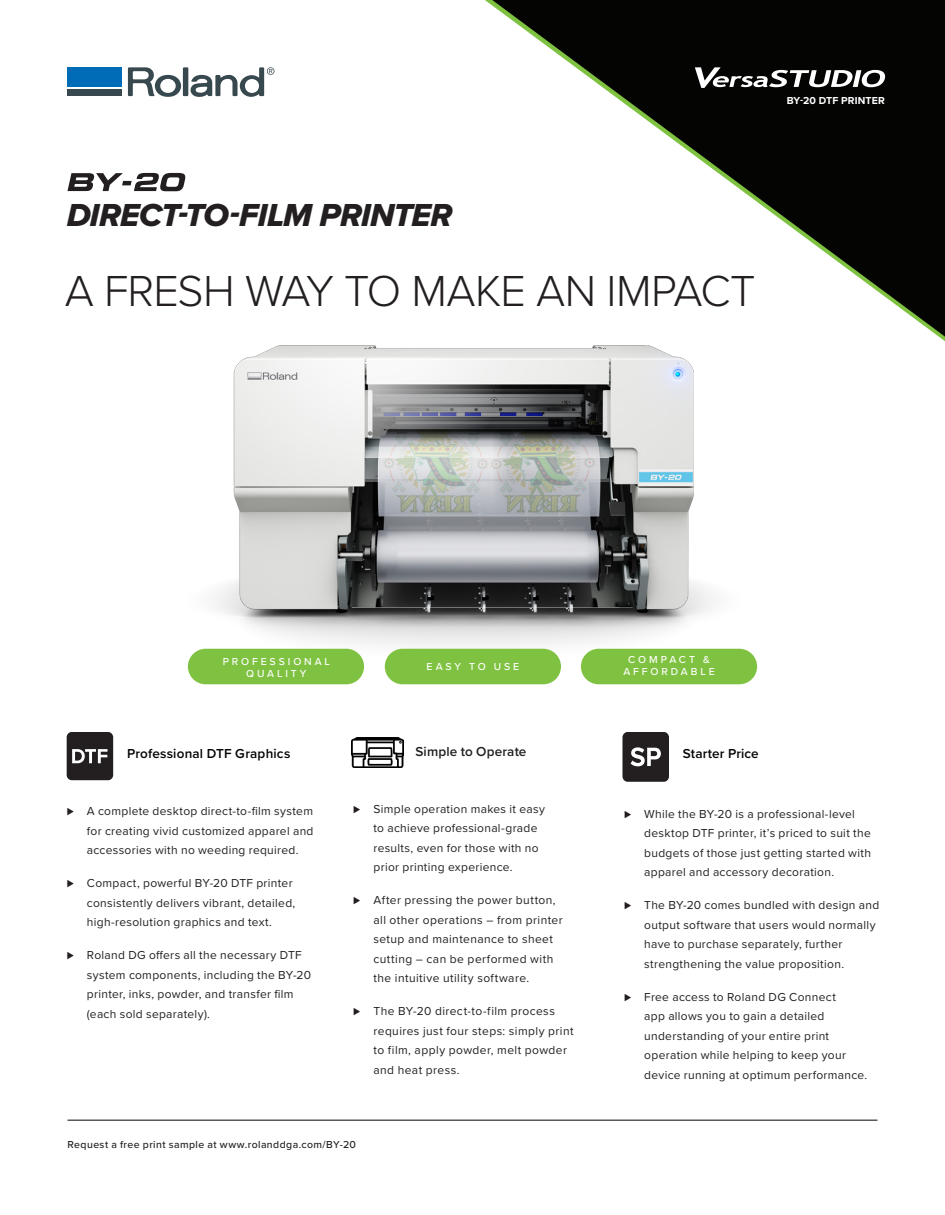
<style>
.page{position:relative;width:945px;height:1215px;background:#fff}
.page>*{position:absolute;margin:0;border:0;box-sizing:border-box;transform-origin:0 0}
.t1{font:300 45px "Proxima Nova";letter-spacing:-.015em;color:#231f20}
.t2{font:33px "Proxima Nova Extrabld It";letter-spacing:-.02em;color:#231f20}
.t3{font:600 13.5px "Proxima Nova";letter-spacing:.01em;color:#040503}
.t4{font:600 13.5px "Proxima Nova";letter-spacing:.01em;color:#231f20}
.t5{font:12px/19.5px "Proxima Nova";letter-spacing:.025em;color:#231f20}
.t6{font:500 10.5px "Proxima Nova";letter-spacing:.04em;color:#231f20}
.Sub-features{font:500 10.5px "Proxima Nova";letter-spacing:.275em;color:#fff}
.t7{font:700 10.5px "Proxima Nova";letter-spacing:.01em;color:#fff}
</style>
<div class="page">
<svg style="left:492px;top:0;width:453px;height:337px"></svg>
<img style="left:191px;top:330px;width:580px;height:326px">
<svg style="left:695px;top:67px;width:190px;height:21px"></svg>
<svg style="left:68px;top:173px;width:118px;height:18px"></svg>
<div style="left:188px;top:649px;width:176px;height:35px;background:#7fc241;border-radius:18px"></div>
<div style="left:385px;top:649px;width:176px;height:35px;background:#7fc241;border-radius:18px"></div>
<div style="left:581px;top:649px;width:176px;height:35px;background:#7fc241;border-radius:18px"></div>
<hr style="left:68px;top:1120px;width:810px;height:1px;background:#040503">
<div style="left:183px;top:67px;width:5px;height:29px;background:#37494e"></div>
<svg style="left:128px;top:67px;width:53px;height:30px"></svg>
<div style="left:68px;top:89px;width:54px;height:7px;background:#37494e"></div>
<div style="left:68px;top:67px;width:54px;height:20px;background:#006cb7"></div>
<svg style="left:191px;top:67px;width:83px;height:30px"></svg>
<img style="left:352px;top:737px;width:51px;height:31px">
<div style="left:67px;top:732px;width:46px;height:48px;background:#231f20;border-radius:5px"></div>
<svg style="left:72px;top:749px;width:36px;height:14px"></svg>
<div style="left:622px;top:732px;width:47px;height:50px;background:#231f20;border-radius:5px"></div>
<svg style="left:631px;top:747px;width:30px;height:19px"></svg>
<p class="t7" style="left:787px;top:92px;width:100px">BY-20 DTF PRINTER</p>
<h1 class="t2" style="left:67px;top:191px;width:387px">DIRECT-TO-FILM PRINTER</h1>
<h1 class="t1" style="left:65px;top:258px;width:692px">A FRESH WAY TO MAKE AN IMPACT</h1>
<p class="Sub-features" style="left:223px;top:653px;width:109px">PROFESSIONAL</p>
<p class="Sub-features" style="left:246px;top:665px;width:62px">QUALITY</p>
<p class="t3" style="left:127px;top:743px;width:165px">Professional DTF Graphics</p>
<p class="Sub-features" style="left:427px;top:659px;width:94px">EASY TO USE</p>
<p class="t4" style="left:415px;top:741px;width:113px">Simple to Operate</p>
<p class="Sub-features" style="left:628px;top:652px;width:83px">COMPACT &amp;</p>
<p class="Sub-features" style="left:623px;top:664px;width:93px">AFFORDABLE</p>
<p class="t3" style="left:683px;top:743px;width:77px">Starter Price</p>
<p class="t5" style="left:87px;top:801px;width:228px;text-align:justify;text-indent:-20px">⊲ A complete desktop direct-to-film system for creating vivid customized apparel and accessories with no weeding required.</p>
<p class="t5" style="left:87px;top:873px;width:210px;text-indent:-20px">⊲ Compact, powerful BY-20 DTF printer consistently delivers vibrant, detailed, high-resolution graphics and text.</p>
<p class="t5" style="left:87px;top:945px;width:226px;text-indent:-20px">⊲ Roland DG offers all the necessary DTF system components, including the BY-20 printer, inks, powder, and transfer film (each sold separately).</p>
<p class="t5" style="left:374px;top:798px;width:173px;text-indent:-20px">⊲ Simple operation makes it easy to achieve professional-grade results, even for those with no prior printing experience.</p>
<p class="t5" style="left:374px;top:890px;width:191px;text-indent:-20px">⊲ After pressing the power button, all other operations – from printer setup and maintenance to sheet cutting – can be performed with the intuitive utility software.</p>
<p class="t5" style="left:374px;top:1001px;width:202px;text-indent:-20px">⊲ The BY-20 direct-to-film process requires just four steps: simply print to film, apply powder, melt powder and heat press.</p>
<p class="t6" style="left:68px;top:1137px;width:290px">Request a free print sample at www.rolanddga.com/BY-20</p>
<p class="t5" style="left:644px;top:803px;width:228px;text-indent:-20px">⊲ While the BY-20 is a professional-level desktop DTF printer, it’s priced to suit the budgets of those just getting started with apparel and accessory decoration.</p>
<p class="t5" style="left:644px;top:895px;width:237px;text-indent:-20px">⊲ The BY-20 comes bundled with design and output software that users would normally have to purchase separately, further strengthening the value proposition.</p>
<p class="t5" style="left:644px;top:986px;width:225px;text-indent:-20px">⊲ Free access to Roland DG Connect<br>app allows you to gain a detailed understanding of your entire print operation while helping to keep your device running at optimum performance.</p>
</div>
